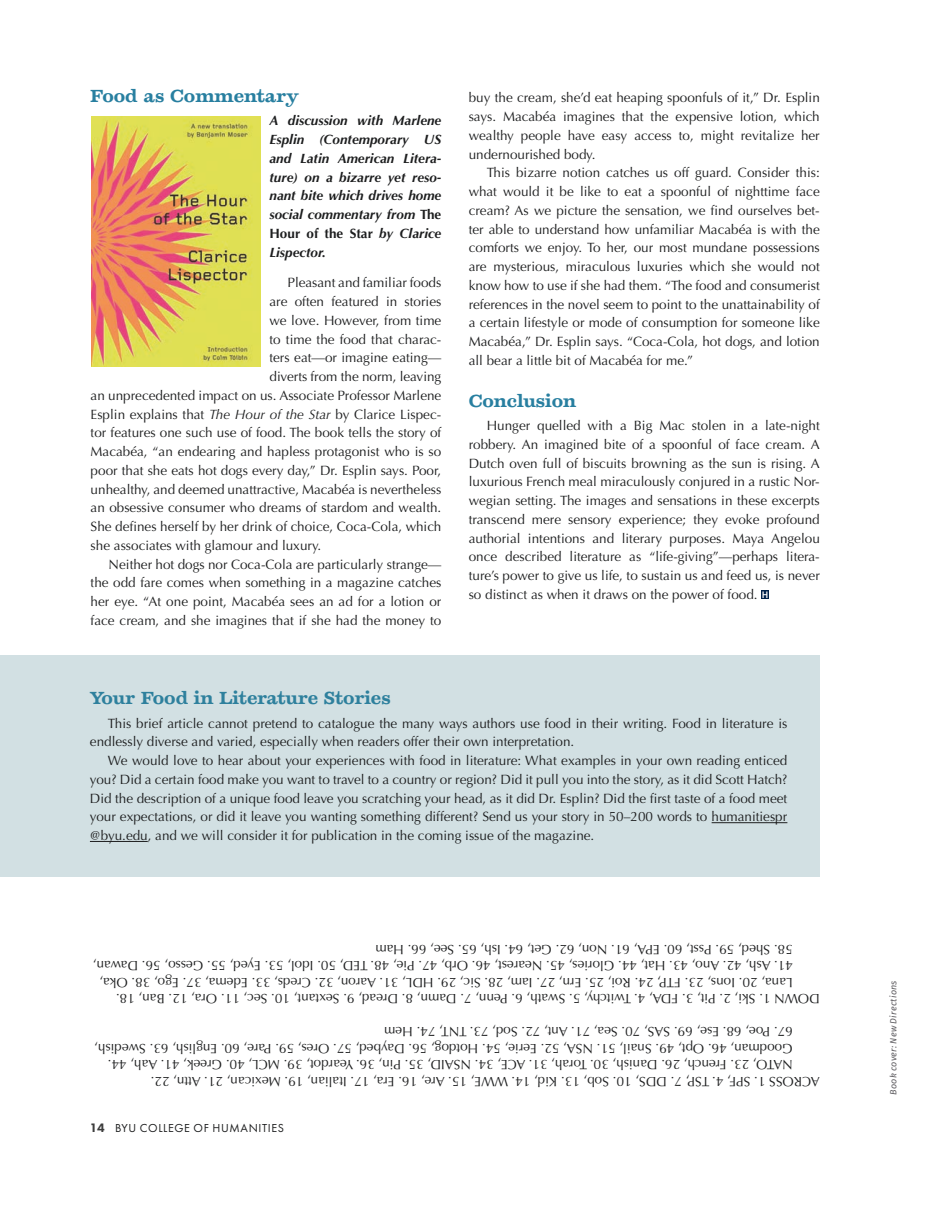
<style>
.page{position:relative;width:925px;height:1209px;background:#fff}
.page>*{position:absolute;margin:0;border:0;box-sizing:border-box;transform-origin:0 0}
.t1{font:700 16.95px "Temeraire";color:#2e809d}
.t2{font:700 16.95px "Temeraire";color:#287fa0}
.t3{font:13.5px/18.8px "Optima Regular 2";color:#1d1e1f}
.t4{font:13.5px/18.8px "Optima";color:#1d1e1f}
.t5{font:13.5px/18.8px "Optima Bold Italic 2";color:#1d1e1f;text-align:justify}
.t6{font:700 13.5px "Optima";color:#1d1e1f}
.t7{font:12px "Futura PT";letter-spacing:.055em;color:#1d1e1f}
.t8{font:italic 9px "Fira Sans";letter-spacing:.025em;color:#5c5a5e}
.s1{font-family:"Optima";font-weight:700}
.s2{font-family:"Optima Bold Italic 2";font-weight:400}
.s3{font-family:"Optima";font-style:italic}
.s4{font-family:"Ringside Narrow S Sm";font-weight:500;font-size:9px;color:#fff}
.s5{font-weight:800;font-size:12.75px;color:#3d3d3d}
</style>
<div class="page">
<div style="left:0;top:656px;width:820px;height:221px;background:#d2e0e3"></div>
<hr style="left:711px;top:822px;width:76px;height:1px;background:#1d1e1f">
<hr style="left:90px;top:841px;width:58px;height:1px;background:#1d1e1f">
<img style="left:91px;top:116px;width:169px;height:250px">
<div style="left:761px;top:590px;width:7px;height:9px;background:#00214a"></div>
<p class="t2" style="left:91px;top:85px;width:210px">Food as Commentary</p>
<p class="t5" style="left:269px;top:111px;width:173px">A discussion with Marlene Esplin (Contemporary US and Latin American Litera&shy;ture) on a bizarre yet reso&shy;nant bite which drives home social commentary from <span class="s1">The</span></p>
<p class="t6" style="left:269px;top:225px;width:173px">Hour of the Star <span class="s2">by Clarice</span></p>
<p class="t5" style="left:269px;top:243px;width:58px">Lispector.</p>
<p class="t3" style="left:91px;top:274px;width:352px;text-align:right">Pleasant and familiar foods<br>are often featured in stories<br>we love. However, from time<br>to time the food that charac-<br>ters eat—or imagine eating—<br>diverts from the norm, leaving<br>an unprecedented impact on us. Associate Professor Marlene Esplin explains that <span class="s3">The Hour of the Star</span> by Clarice Lispec&shy;tor features one such use of food. The book tells the story of</p>
<p class="t4" style="left:91px;top:442px;width:352px">Macabéa, “an endearing and hapless protagonist who is so</p>
<p class="t3" style="left:91px;top:461px;width:352px">poor that she eats hot dogs every day,” Dr. Esplin says. Poor,</p>
<p class="t4" style="left:91px;top:480px;width:352px">unhealthy, and deemed unattractive, Macabéa is nevertheless</p>
<p class="t3" style="left:91px;top:499px;width:352px">an obsessive consumer who dreams of stardom and wealth.</p>
<p class="t4" style="left:91px;top:517px;width:352px">She defines herself by her drink of choice, Coca-Cola, which</p>
<p class="t3" style="left:91px;top:536px;width:232px">she associates with glamour and luxury.</p>
<p class="t3" style="left:109px;top:555px;width:334px">Neither hot dogs nor Coca-Cola are particularly strange—</p>
<p class="t3" style="left:91px;top:574px;width:352px">the odd fare comes when something in a magazine catches</p>
<p class="t4" style="left:91px;top:592px;width:352px">her eye. “At one point, Macabéa sees an ad for a lotion or</p>
<p class="t3" style="left:91px;top:611px;width:352px">face cream, and she imagines that if she had the money to</p>
<p class="t3" style="left:469px;top:89px;width:353px">buy the cream, she’d eat heaping spoonfuls of it,” Dr. Esplin</p>
<p class="t4" style="left:469px;top:107px;width:352px">says. Macabéa imagines that the expensive lotion, which</p>
<p class="t3" style="left:469px;top:126px;width:352px">wealthy people have easy access to, might revitalize her undernourished body.</p>
<p class="t3" style="left:469px;top:164px;width:352px;text-align:right">This bizarre notion catches us off guard. Consider this: what would it be like to eat a spoonful of nighttime face</p>
<p class="t4" style="left:469px;top:201px;width:352px">cream? As we picture the sensation, we find ourselves bet&shy;ter able to understand how unfamiliar Macabéa is with the</p>
<p class="t3" style="left:469px;top:239px;width:353px;text-align:justify">comforts we enjoy. To her, our most mundane possessions are mysterious, miraculous luxuries which she would not know how to use if she had them. “The food and consumerist references in the novel seem to point to the unattainability of a certain lifestyle or mode of consumption for someone like</p>
<p class="t4" style="left:469px;top:332px;width:352px">Macabéa,” Dr. Esplin says. “Coca-Cola, hot dogs, and lotion all bear a little bit of Macabéa for me.”</p>
<p class="t2" style="left:469px;top:389px;width:109px">Conclusion</p>
<p class="t3" style="left:469px;top:416px;width:353px;text-align:justify;text-indent:18px">Hunger quelled with a Big Mac stolen in a late-night robbery. An imagined bite of a spoonful of face cream. A Dutch oven full of biscuits browning as the sun is rising. A luxurious French meal miraculously conjured in a rustic Nor&shy;wegian setting. The images and sensations in these excerpts transcend mere sensory experience; they evoke profound authorial intentions and literary purposes. Maya Angelou once described literature as “life-giving”—perhaps litera&shy;ture’s power to give us life, to sustain us and feed us, is never so distinct as when it draws on the power of food. <span class="s4">H</span></p>
<p class="t1" style="left:90px;top:687px;width:302px">Your Food in Literature Stories</p>
<p class="t3" style="left:90px;top:714px;width:699px;text-indent:18px">This brief article cannot pretend to catalogue the many ways authors use food in their writing. Food in literature is endlessly diverse and varied, especially when readers offer their own interpretation.</p>
<p class="t3" style="left:90px;top:751px;width:699px;text-align:right">We would love to hear about your experiences with food in literature: What examples in your own reading enticed you? Did a certain food make you want to travel to a country or region? Did it pull you into the story, as it did Scott Hatch?</p>
<p class="t4" style="left:90px;top:789px;width:699px">Did the description of a unique food leave you scratching your head, as it did Dr. Esplin? Did the first taste of a food meet</p>
<p class="t3" style="left:90px;top:808px;width:699px">your expectations, or did it leave you wanting something different? Send us your story in 50–200 words to humanitiespr @byu.edu, and we will consider it for publication in the coming issue of the magazine.</p>
<p class="t3" style="left:793px;top:958px;width:419px;rotate:-180deg">58. Shed, 59. Psst, 60. EPA, 61. Non, 62. Get, 64. Ish, 65. See, 66. Ham</p>
<p class="t3" style="left:793px;top:975px;width:701px;rotate:-180deg">41. Ash, 42. Ano, 43. Hat, 44. Glories, 45. Nearest, 46. Orb, 47. Pie, 48. TED, 50. Idol, 53. Eyed, 55. Gesso, 56. Dawan,</p>
<p class="t3" style="left:793px;top:1007px;width:695px;line-height:16.5px;text-indent:-27px;rotate:-180deg">DOWN 1. Ski, 2. Pit, 3. FDA, 4. Twitchy, 5. Swath, 6. Penn, 7. Damn, 8. Dread, 9. Sextant, 10. Sec, 11. Ora, 12. Ban, 18.<br>Lana, 20. Ions, 23. FTP, 24. Roi, 25. Ern, 27. Iam, 28. Sic, 29. HDL, 31. Aaron, 32. Creds, 33. Edema, 37. Ego, 38. Oka,</p>
<p class="t3" style="left:793px;top:1041px;width:410px;rotate:-180deg">67. Poe, 68. Ese, 69. SAS, 70. Sea, 71. Ant, 72. Sod, 73. TNT, 74. Hem</p>
<p class="t3" style="left:793px;top:1089px;width:700px;line-height:16.5px;text-indent:-27px;rotate:-180deg">ACROSS 1. SPF, 4. TSP, 7. DDS, 10. Sob, 13. Kid, 14. WWE, 15. Are, 16. Era, 17. Italian, 19. Mexican, 21. Attn, 22.<br>NATO, 23. French, 26. Danish, 30. Torah, 31. ACE, 34. NSAID, 35. Pin, 36. Yeardot, 39. MCL, 40. Greek, 41. Aah, 44.<br>Goodman, 46. Opt, 49. Snail, 51. NSA, 52. Eerie, 54. Hotdog, 56. Daybed, 57. Ores, 59. Pare, 60. English, 63. Swedish,</p>
<p class="t7" style="left:90px;top:1121px;width:195px"><span class="s5">14</span> BYU COLLEGE OF HUMANITIES</p>
<p class="t8" style="left:886px;top:1095px;width:116px;rotate:-90deg">Book cover: New Directions</p>
</div>
